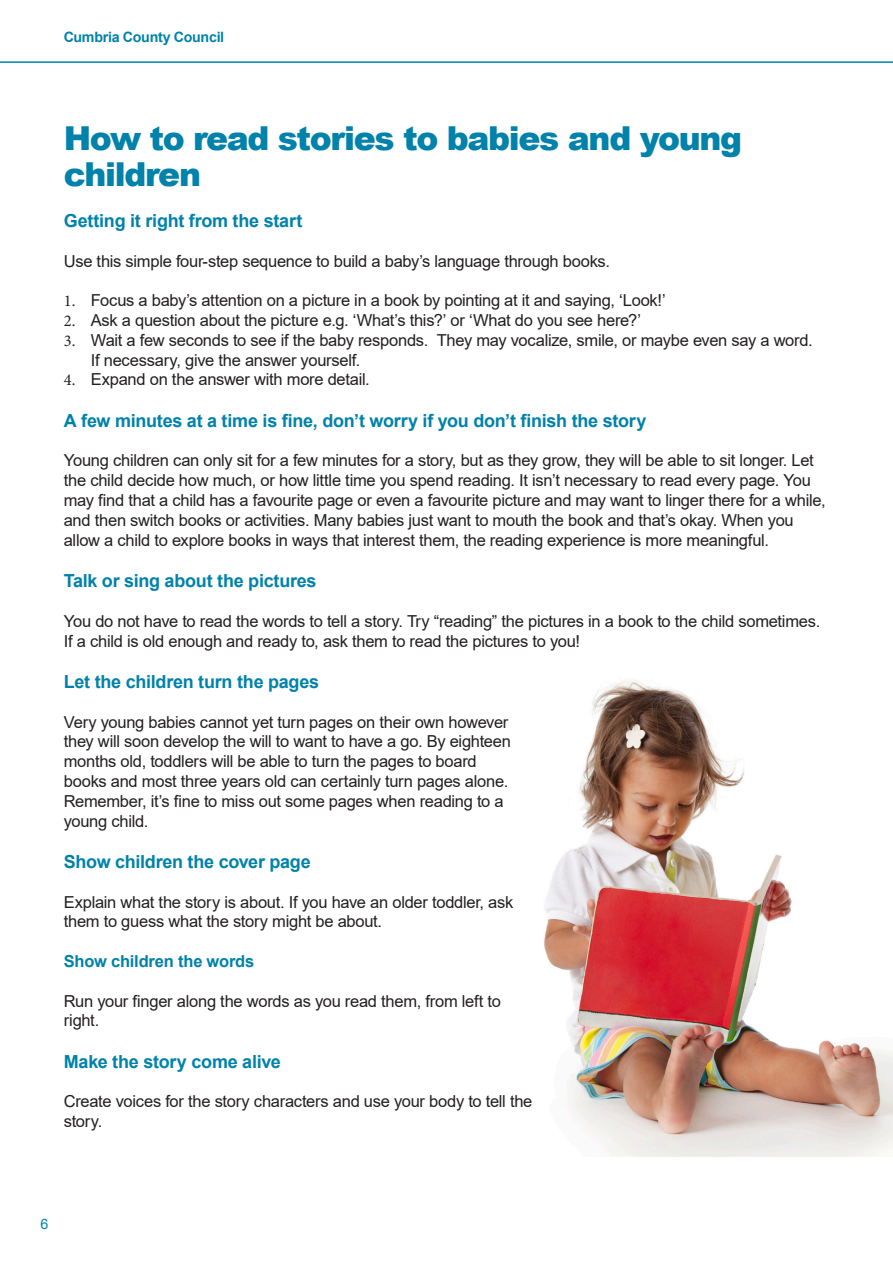
<style>
.page{position:relative;width:893px;height:1263px;background:#fff}
.page>*{position:absolute;margin:0;border:0;box-sizing:border-box;transform-origin:0 0}
.t1{font:900 33px/36px "Arial";letter-spacing:-.04em;color:#0082aa}
.t2{font:700 18px "Arial";letter-spacing:-.015em;color:#0082aa}
.t3{font:16.5px/19.8px "Arial";letter-spacing:-.015em;color:#231f20}
.t4{font:700 16.5px "Arial";letter-spacing:-.01em;color:#0082aa}
.t5{font:700 14.25px "Arial";letter-spacing:-.02em;color:#0082aa}
.t6{font:14.25px "Arial";color:#0082aa}
.s1{font-family:"Minion Pro"}
</style>
<div class="page">
<hr style="left:0;top:61px;width:893px;height:2px;background:#0082aa">
<img style="left:544px;top:680px;width:349px;height:477px">
<p class="t5" style="left:64px;top:27px;width:162px">Cumbria County Council</p>
<p class="t1" style="left:64px;top:119px;width:680px">How to read stories to babies and young children</p>
<p class="t2" style="left:64px;top:208px;width:240px">Getting it right from the start</p>
<p class="t3" style="left:64px;top:251px;width:548px">Use this simple four-step sequence to build a baby’s language through books.</p>
<p class="t3" style="left:64px;top:290px;width:603px"><span class="s1">1.</span> Focus a baby’s attention on a picture in a book by pointing at it and saying, ‘Look!’</p>
<p class="t3" style="left:64px;top:310px;width:579px"><span class="s1">2.</span> Ask a question about the picture e.g. ‘What’s this?’ or ‘What do you see here?’</p>
<p class="t3" style="left:91px;top:330px;width:723px;text-indent:-27px"><span class="s1">3.</span> Wait a few seconds to see if the baby responds. They may vocalize, smile, or maybe even say a word.<br>If necessary, give the answer yourself.</p>
<p class="t3" style="left:64px;top:370px;width:308px"><span class="s1">4.</span> Expand on the answer with more detail.</p>
<p class="t2" style="left:64px;top:408px;width:584px">A few minutes at a time is fine, don’t worry if you don’t finish the story</p>
<p class="t3" style="left:64px;top:451px;width:763px">Young children can only sit for a few minutes for a story, but as they grow, they will be able to sit longer. Let the child decide how much, or how little time you spend reading. It isn’t necessary to read every page. You may find that a child has a favourite page or even a favourite picture and may want to linger there for a while, and then switch books or activities. Many babies just want to mouth the book and that’s okay. When you allow a child to explore books in ways that interest them, the reading experience is more meaningful.</p>
<p class="t2" style="left:64px;top:568px;width:254px">Talk or sing about the pictures</p>
<p class="t3" style="left:64px;top:611px;width:758px">You do not have to read the words to tell a story. Try “reading” the pictures in a book to the child sometimes.<br>If a child is old enough and ready to, ask them to read the pictures to you!</p>
<p class="t2" style="left:64px;top:669px;width:257px">Let the children turn the pages</p>
<p class="t3" style="left:64px;top:712px;width:449px">Very young babies cannot yet turn pages on their own however they will soon develop the will to want to have a go. By eighteen months old, toddlers will be able to turn the pages to board books and most three years old can certainly turn pages alone.<br>Remember, it’s fine to miss out some pages when reading to a young child.</p>
<p class="t2" style="left:64px;top:849px;width:249px">Show children the cover page</p>
<p class="t3" style="left:64px;top:892px;width:451px">Explain what the story is about. If you have an older toddler, ask them to guess what the story might be about.</p>
<p class="t4" style="left:64px;top:949px;width:192px">Show children the words</p>
<p class="t3" style="left:64px;top:991px;width:439px">Run your finger along the words as you read them, from left to right.</p>
<p class="t2" style="left:64px;top:1049px;width:219px">Make the story come alive</p>
<p class="t3" style="left:64px;top:1091px;width:470px">Create voices for the story characters and use your body to tell the story.</p>
<p class="t6" style="left:41px;top:1214px;width:9px">6</p>
</div>
